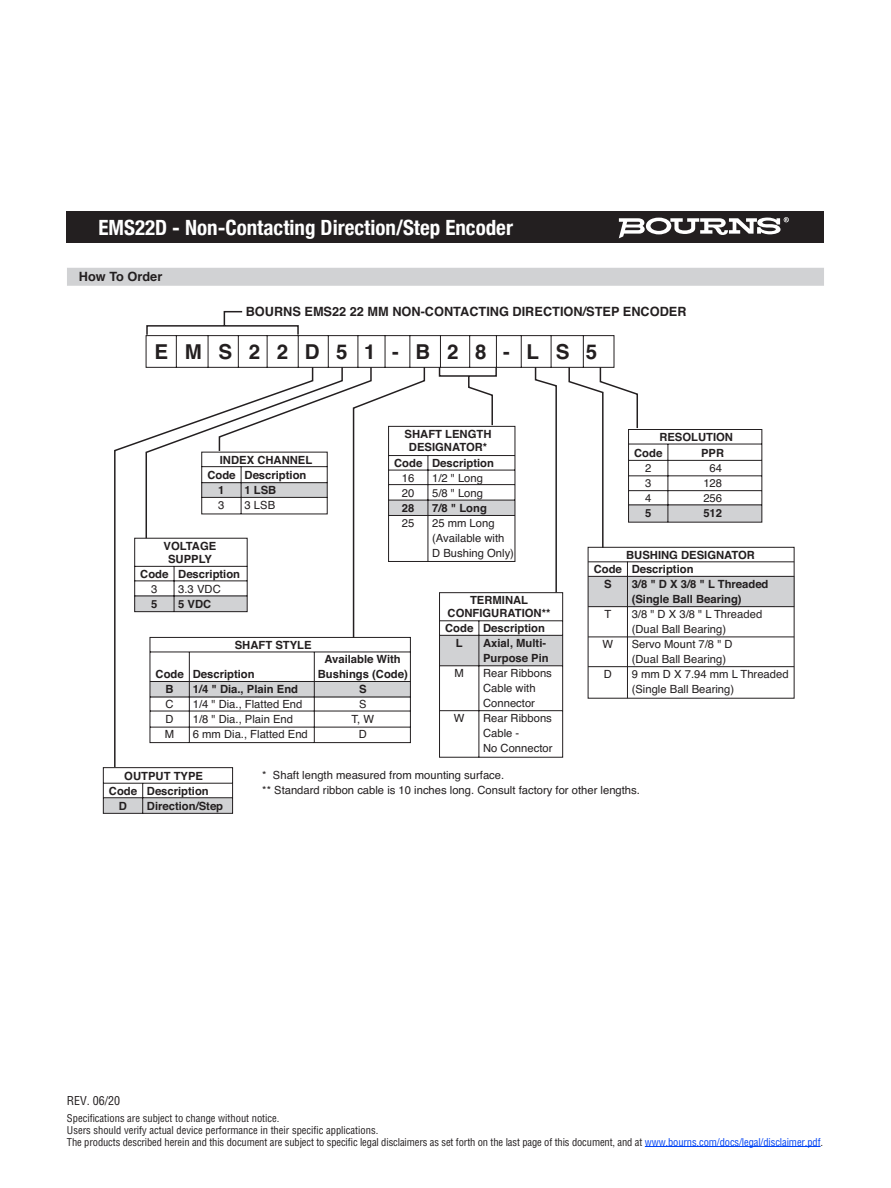
<style>
.page{position:relative;width:891px;height:1188px;background:#fff}
.page>*{position:absolute;margin:0;border:0;box-sizing:border-box;transform-origin:0 0}
.t1{font:700 condensed 24px "Helvetica Neue";color:#fff}
.t2{font:700 condensed 21px "Helvetica Neue";color:#fff}
.t3{font:700 20.55px "Helvetica";letter-spacing:.81em;color:#231f20}
.t4{font:700 12.75px "Helvetica";color:#231f20}
.t5{font:condensed 12px "Helvetica";color:#231f20}
.t6{font:11.25px/15px "Helvetica";color:#231f20}
.t7{font:700 11.25px/15px "Helvetica";color:#231f20;text-align:center}
.t8{font:condensed 10.5px/12px "Helvetica";letter-spacing:-.01em;color:#231f20}
.s1{color:#0042f4}
</style>
<div class="page">
<div style="left:67px;top:212px;width:757px;height:31px;background:#231f20"></div>
<svg style="left:619px;top:217px;width:170px;height:21px"></svg>
<div style="left:588px;top:576px;width:206px;height:31px;background:#d1d2d4"></div>
<div style="left:588px;top:547px;width:207px;height:152px;border:1px solid #231f20"></div>
<svg style="left:103px;top:767px;width:130px;height:47px"></svg>
<svg style="left:639px;top:429px;width:124px;height:94px"></svg>
<hr style="left:588px;top:561px;width:206px;height:1px;background:#231f20">
<hr style="left:588px;top:576px;width:206px;height:1px;background:#231f20">
<hr style="left:588px;top:606px;width:206px;height:1px;background:#231f20">
<hr style="left:588px;top:637px;width:206px;height:1px;background:#231f20">
<hr style="left:588px;top:666px;width:206px;height:1px;background:#231f20">
<svg style="left:113px;top:310px;width:526px;height:459px"></svg>
<div style="left:67px;top:268px;width:757px;height:18px;background:#d1d2d4"></div>
<hr style="left:645px;top:1146px;width:176px;height:1px;background:#0042f4">
<h2 class="t2" style="left:98px;top:210px;width:416px">EMS22D - Non-Contacting Direction/Step Encoder</h2>
<h1 class="t1" style="left:98px;top:211px;width:405px">3312 - 2 mm SMD Trimming Potentiometer</h1>
<p class="t4" style="left:79px;top:266px;width:85px">How To Order</p>
<p class="t4" style="left:246px;top:302px;width:442px">BOURNS EMS22 22 MM NON-CONTACTING DIRECTION/STEP ENCODER</p>
<h3 class="t3" style="left:154px;top:335px;width:444px">EMS22D51-B28-LS5</h3>
<p class="t7" style="left:405px;top:428px;width:88px;line-height:13.2px">SHAFT LENGTH<br>DESIGNATOR*</p>
<p class="t7" style="left:394px;top:456px;width:30px">Code</p>
<p class="t6" style="left:402px;top:471px;width:14px">16<br>20</p>
<p class="t7" style="left:402px;top:501px;width:14px">28</p>
<p class="t6" style="left:402px;top:516px;width:14px">25</p>
<p class="t7" style="left:220px;top:452px;width:94px">INDEX CHANNEL</p>
<p class="t7" style="left:207px;top:468px;width:30px">Code</p>
<p class="t7" style="left:218px;top:483px;width:8px">1</p>
<p class="t6" style="left:218px;top:498px;width:8px">3</p>
<p class="t7" style="left:432px;top:456px;width:63px">Description</p>
<p class="t6" style="left:432px;top:471px;width:52px">1/2 " Long<br>5/8 " Long</p>
<p class="t7" style="left:432px;top:501px;width:56px">7/8 " Long</p>
<p class="t6" style="left:432px;top:516px;width:83px">25 mm Long (Available with<br>D Bushing Only)</p>
<p class="t7" style="left:245px;top:468px;width:63px;text-align:left">Description<br>1 LSB</p>
<p class="t6" style="left:245px;top:498px;width:32px">3 LSB</p>
<p class="t7" style="left:164px;top:539px;width:54px;line-height:13.2px">VOLTAGE<br>SUPPLY</p>
<p class="t7" style="left:140px;top:566px;width:30px">Code</p>
<p class="t6" style="left:151px;top:582px;width:8px">3</p>
<p class="t7" style="left:151px;top:596px;width:8px">5</p>
<p class="t7" style="left:178px;top:566px;width:63px">Description</p>
<p class="t6" style="left:178px;top:582px;width:44px">3.3 VDC</p>
<p class="t7" style="left:178px;top:596px;width:35px">5 VDC</p>
<p class="t7" style="left:448px;top:594px;width:104px;line-height:13.2px">TERMINAL<br>CONFIGURATION**</p>
<p class="t7" style="left:445px;top:621px;width:30px">Code<br>L</p>
<p class="t6" style="left:455px;top:666px;width:11px">M</p>
<p class="t6" style="left:454px;top:711px;width:12px">W</p>
<p class="t7" style="left:483px;top:621px;width:67px;text-align:left">Description<br>Axial, Multi-<br>Purpose Pin</p>
<p class="t6" style="left:483px;top:666px;width:71px">Rear Ribbons<br>Cable with<br>Connector<br>Rear Ribbons<br>Cable -<br>No Connector</p>
<p class="t7" style="left:235px;top:638px;width:78px">SHAFT STYLE</p>
<p class="t7" style="left:318px;top:652px;width:91px">Available With<br>Bushings (Code)<br>S</p>
<p class="t6" style="left:352px;top:697px;width:24px;text-align:center">S<br>T, W<br>D</p>
<p class="t7" style="left:156px;top:667px;width:30px">Code<br>B</p>
<p class="t6" style="left:165px;top:697px;width:11px;text-align:justify">C D M</p>
<p class="t7" style="left:193px;top:667px;width:107px;text-align:left">Description<br>1/4 " Dia., Plain End</p>
<p class="t6" style="left:193px;top:697px;width:117px">1/4 " Dia., Flatted End<br>1/8 " Dia., Plain End<br>6 mm Dia., Flatted End</p>
<p class="t7" style="left:634px;top:429px;width:100px;line-height:16px;text-align:left;text-indent:25px">RESOLUTION<br>Code</p>
<p class="t6" style="left:645px;top:461px;width:8px;text-align:justify">2<br>3<br>4</p>
<p class="t7" style="left:645px;top:506px;width:8px">5</p>
<p class="t7" style="left:701px;top:446px;width:25px">PPR</p>
<p class="t6" style="left:703px;top:461px;width:20px;text-align:center">64<br>128<br>256</p>
<p class="t7" style="left:703px;top:506px;width:20px">512</p>
<p class="t7" style="left:626px;top:548px;width:130px">BUSHING DESIGNATOR</p>
<p class="t7" style="left:594px;top:562px;width:30px">Code<br>S</p>
<p class="t6" style="left:604px;top:607px;width:8px">T</p>
<p class="t6" style="left:602px;top:637px;width:12px">W</p>
<p class="t6" style="left:604px;top:667px;width:10px">D</p>
<p class="t7" style="left:632px;top:562px;width:138px;text-align:left">Description<br>3/8 " D X 3/8 " L Threaded (Single Ball Bearing)</p>
<p class="t6" style="left:632px;top:607px;width:158px">3/8 " D X 3/8 " L Threaded (Dual Ball Bearing)<br>Servo Mount 7/8 " D<br>(Dual Ball Bearing)<br>9 mm D X 7.94 mm L Threaded (Single Ball Bearing)</p>
<p class="t7" style="left:124px;top:769px;width:80px">OUTPUT TYPE</p>
<p class="t7" style="left:109px;top:783px;width:30px">Code</p>
<p class="t7" style="left:119px;top:798px;width:10px">D</p>
<p class="t7" style="left:147px;top:783px;width:78px;text-align:left">Description<br>Direction/Step</p>
<p class="t6" style="left:262px;top:768px;width:379px">* Shaft length measured from mounting surface.<br>** Standard ribbon cable is 10 inches long. Consult factory for other lengths.</p>
<p class="t5" style="left:67px;top:1093px;width:55px">REV. 06/20</p>
<p class="t8" style="left:67px;top:1112px;width:758px">Specifications are subject to change without notice.<br>Users should verify actual device performance in their specific applications.<br>The products described herein and this document are subject to specific legal disclaimers as set forth on the last page of this document, and at <span class="s1">www.bourns.com/docs/legal/disclaimer.pdf</span>.</p>
</div>
